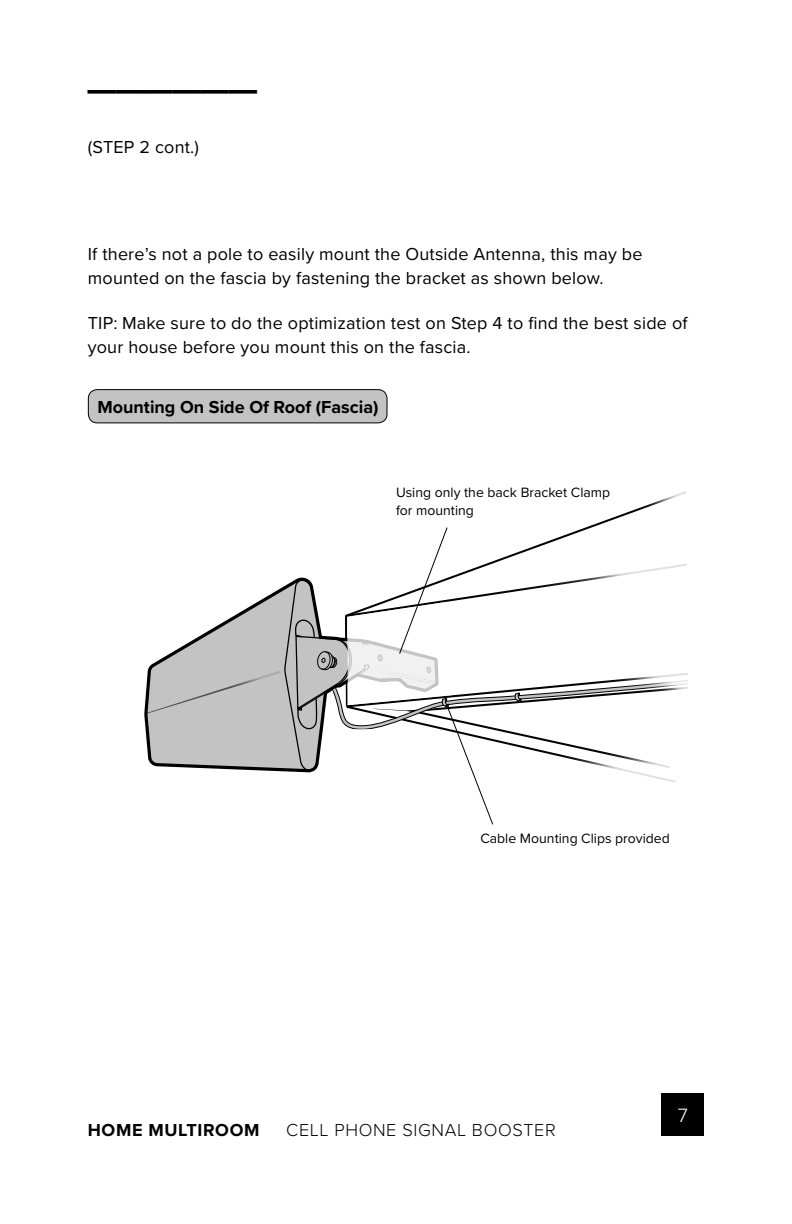
<style>
.page{position:relative;width:792px;height:1224px;background:#fff}
.page>*{position:absolute;margin:0;border:0;box-sizing:border-box;transform-origin:0 0}
.t1{font:600 50px "Proxima Nova";color:#000}
.t2{font:300 20px "Proxima Nova";color:#fff}
.t3{font:18px/24px "Proxima Nova";letter-spacing:.01em;color:#000}
.t4{font:700 18px "Proxima Nova";color:#000}
.t5{font:300 18px "Proxima Nova";letter-spacing:.035em;color:#000}
.t6{font:700 18px "Proxima Nova";letter-spacing:.035em;color:#000}
.t7{font:14px "Proxima Nova";color:#000}
</style>
<div class="page">
<div style="left:662px;top:1094px;width:42px;height:42px;background:#000"></div>
<div style="left:88px;top:390px;width:299px;height:33px;background:#c3c3c3;border-radius:9px"></div>
<div style="left:88px;top:389px;width:300px;height:34px;border:1px solid #000;border-radius:9px"></div>
<svg style="left:587px;top:491px;width:99px;height:36px"></svg>
<svg style="left:146px;top:527px;width:542px;height:298px"></svg>
<p class="t1" style="left:88px;top:34px;width:171px">______</p>
<p class="t3" style="left:88px;top:135px;width:113px">(STEP 2 cont.)</p>
<p class="t3" style="left:88px;top:242px;width:556px">If there’s not a pole to easily mount the Outside Antenna, this may be mounted on the fascia by fastening the bracket as shown below.</p>
<p class="t3" style="left:88px;top:310px;width:601px">TIP: Make sure to do the optimization test on Step 4 to find the best side of your house before you mount this on the fascia.</p>
<p class="t4" style="left:97px;top:393px;width:283px">Mounting On Side Of Roof (Fascia)</p>
<p class="t7" style="left:396px;top:481px;width:216px">Using only the back Bracket Clamp</p>
<p class="t7" style="left:396px;top:499px;width:79px">for mounting</p>
<p class="t7" style="left:480px;top:827px;width:191px">Cable Mounting Clips provided</p>
<p class="t6" style="left:88px;top:1116px;width:173px">HOME MULTIROOM</p>
<p class="t5" style="left:286px;top:1116px;width:271px">CELL PHONE SIGNAL BOOSTER</p>
<p class="t2" style="left:678px;top:1100px;width:12px">7</p>
</div>
